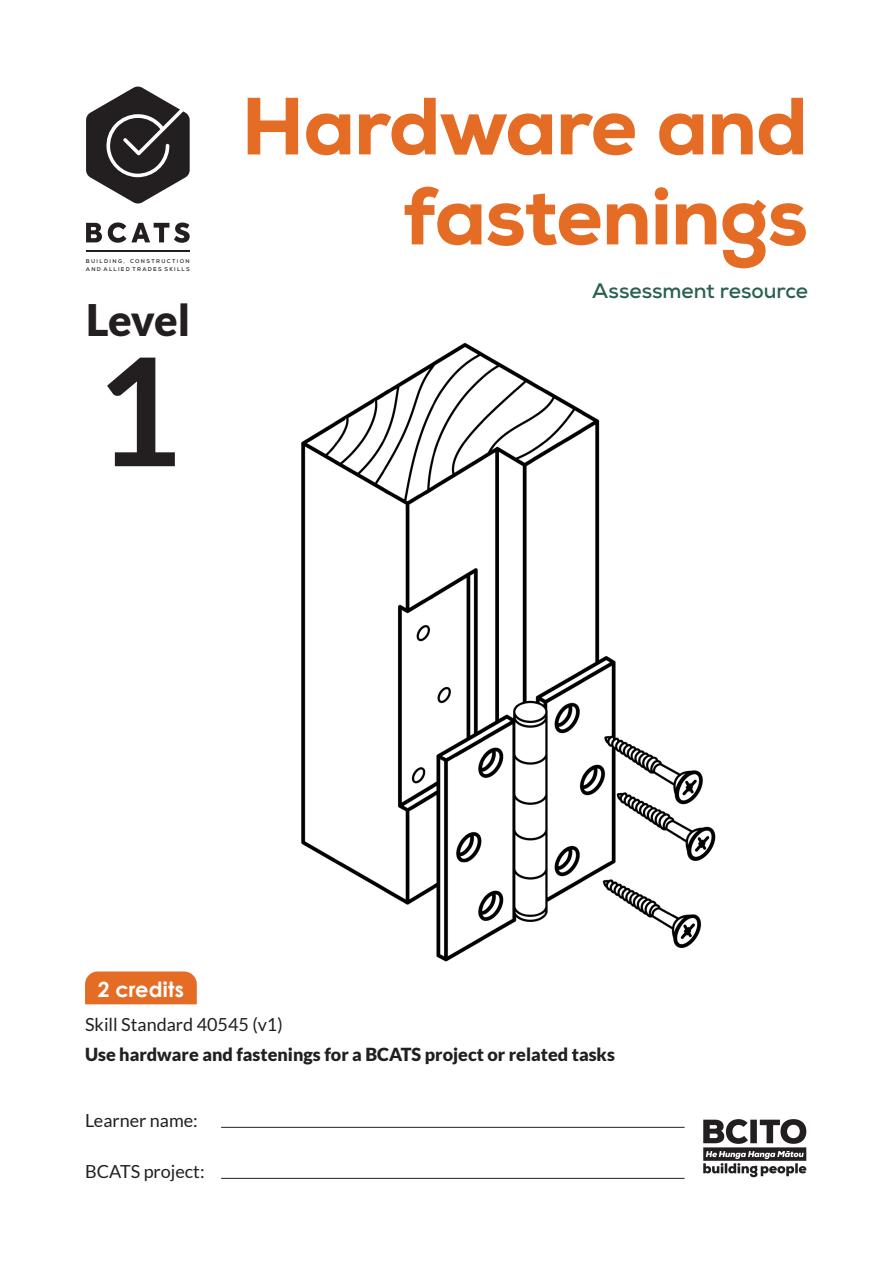
<style>
.page{position:relative;width:893px;height:1263px;background:#fff}
.page>*{position:absolute;margin:0;border:0;box-sizing:border-box;transform-origin:0 0}
.Assessment_task_headings{font:700 150px "Lato";color:#231f20}
.Doc_title{font:800 81px/90px "Nexa";letter-spacing:-.015em;color:#e56c25;text-align:right}
.Assessment_task_headings-2{font:900 43.5px "Lato";letter-spacing:-.02em;color:#231f20}
.Sub_heading{font:700 21px "Nexa";letter-spacing:-.005em;color:#2a614e}
.Credits_Titles{font:700 21px "Century Gothic";letter-spacing:.005em;color:#fff}
.Body_Text{font:900 18px "Lato";color:#231f20}
.Body_Text-2{font:18px "Lato";color:#231f20}
.t1{font:700 5.4px/8.4px "Nexa";letter-spacing:.235em;color:#231f20}
</style>
<div class="page">
<svg style="left:86px;top:87px;width:104px;height:117px"></svg>
<svg style="left:86px;top:223px;width:16px;height:19px"></svg>
<svg style="left:108px;top:222px;width:82px;height:21px"></svg>
<hr style="left:86px;top:250px;width:104px;height:1px;background:#231f20">
<div style="left:85px;top:971px;width:112px;height:33px;background:#e56c25"></div>
<hr style="left:221px;top:1127px;width:464px;height:1px;background:#231f20">
<hr style="left:221px;top:1178px;width:464px;height:1px;background:#231f20">
<svg style="left:703px;top:1119px;width:104px;height:58px"></svg>
<img style="left:301px;top:343px;width:415px;height:619px">
<p class="t1" style="left:86px;top:257px;width:105px">BUILDING, CONSTRUCTION<br>AND ALLIED TRADES SKILLS</p>
<p class="Assessment_task_headings-2" style="left:86px;top:294px;width:105px">Level</p>
<p class="Assessment_task_headings" style="left:95px;top:326px;width:89px">1</p>
<p class="Doc_title" style="left:241px;top:82px;width:568px">Hardware and fastenings</p>
<p class="Sub_heading" style="left:592px;top:277px;width:217px">Assessment resource</p>
<p class="Credits_Titles" style="left:98px;top:973px;width:88px">2 credits</p>
<p class="Body_Text-2" style="left:85px;top:1014px;width:199px">Skill Standard 40545 (v1)</p>
<p class="Body_Text" style="left:85px;top:1044px;width:531px">Use hardware and fastenings for a BCATS project or related tasks</p>
<p class="Body_Text-2" style="left:85px;top:1111px;width:114px">Learner name:</p>
<p class="Body_Text-2" style="left:85px;top:1162px;width:121px">BCATS project:</p>
</div>
